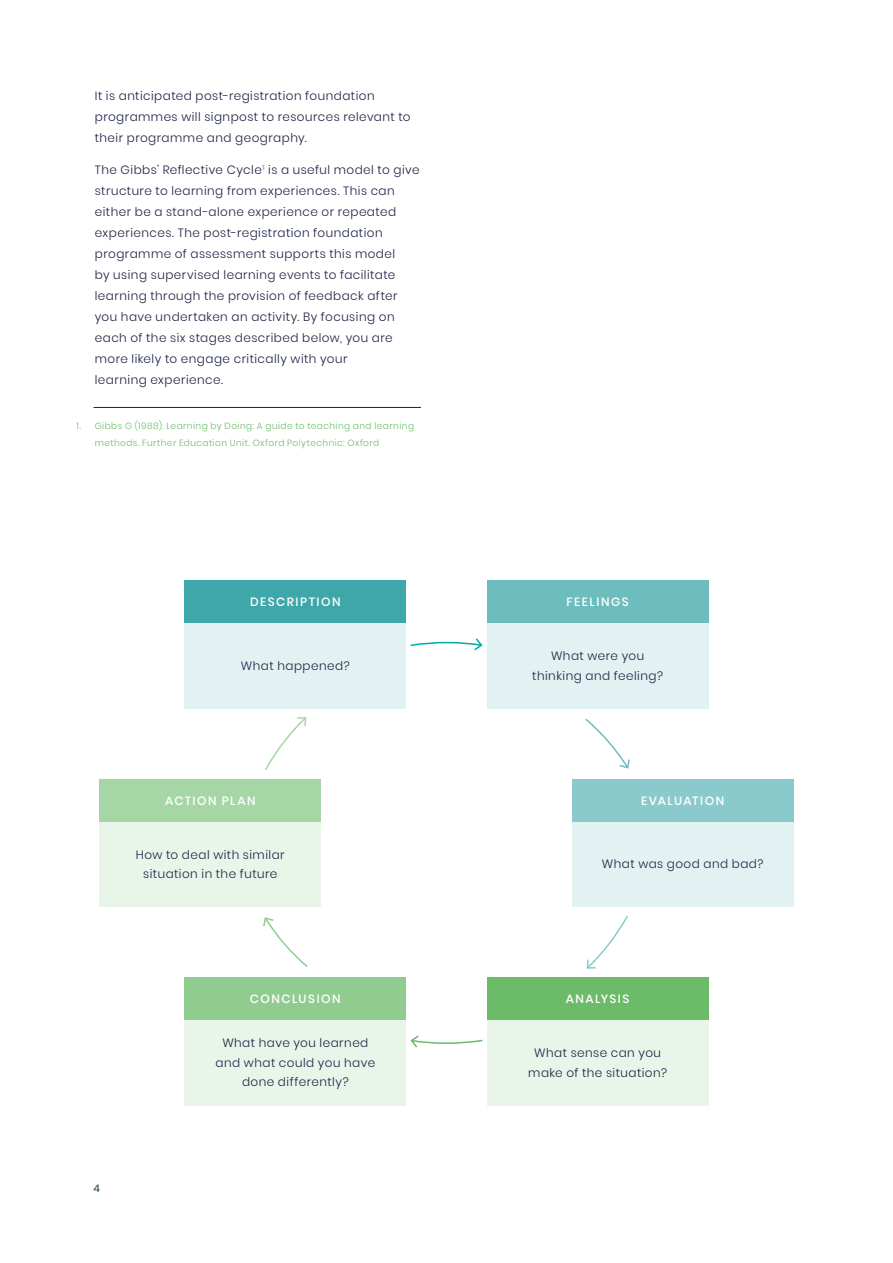
<style>
.page{position:relative;width:893px;height:1263px;background:#fff}
.page>*{position:absolute;margin:0;border:0;box-sizing:border-box;transform-origin:0 0}
.t1{font:300 12px/21px "Poppins";letter-spacing:.04em;color:#1c2244;text-align:center}
.t2{font:500 12px "Poppins";letter-spacing:.12em;color:#fff}
.t3{font:10.5px "Poppins";color:#193e44}
.t4{font:300 9px/16.5px "Poppins";letter-spacing:.05em;color:#6bbb69}
</style>
<div class="page">
<hr style="left:94px;top:407px;width:327px;height:1px;background:#1c2244">
<div style="left:100px;top:822px;width:221px;height:85px;background:#e9f5e9"></div>
<div style="left:100px;top:779px;width:221px;height:43px;background:#a6d6a5"></div>
<div style="left:185px;top:623px;width:221px;height:85px;background:#e2f2f2"></div>
<div style="left:185px;top:581px;width:221px;height:42px;background:#3da7aa"></div>
<div style="left:572px;top:822px;width:221px;height:85px;background:#e2f2f2"></div>
<div style="left:572px;top:779px;width:221px;height:43px;background:#8bcacc"></div>
<div style="left:185px;top:1020px;width:221px;height:85px;background:#e9f5e9"></div>
<div style="left:185px;top:978px;width:221px;height:42px;background:#90cc8f"></div>
<div style="left:487px;top:623px;width:221px;height:85px;background:#e2f2f2"></div>
<div style="left:487px;top:581px;width:221px;height:42px;background:#6dbdbf"></div>
<div style="left:487px;top:1020px;width:221px;height:85px;background:#e9f5e9"></div>
<div style="left:487px;top:978px;width:221px;height:42px;background:#6bbb69"></div>
<svg style="left:410px;top:638px;width:73px;height:13px"></svg>
<svg style="left:410px;top:1035px;width:73px;height:13px"></svg>
<svg style="left:265px;top:717px;width:42px;height:53px"></svg>
<svg style="left:263px;top:917px;width:45px;height:50px"></svg>
<svg style="left:585px;top:718px;width:45px;height:51px"></svg>
<svg style="left:586px;top:915px;width:42px;height:54px"></svg>
<p class="t1" style="left:95px;top:86px;width:317px;text-align:left">It is anticipated post-registration foundation programmes will signpost to resources relevant to their programme and geography.</p>
<p class="t1" style="left:95px;top:159px;width:326px;text-align:left">The Gibbs’ Reflective Cycle<sup>1</sup> is a useful model to give structure to learning from experiences. This can either be a stand-alone experience or repeated experiences. The post-registration foundation programme of assessment supports this model<br>by using supervised learning events to facilitate learning through the provision of feedback after you have undertaken an activity. By focusing on each of the six stages described below, you are more likely to engage critically with your<br>learning experience.</p>
<p class="t4" style="left:95px;top:418px;width:321px;text-indent:-18px">1. Gibbs G (1988). Learning by Doing: A guide to teaching and learning methods. Further Education Unit. Oxford Polytechnic: Oxford</p>
<p class="t2" style="left:250px;top:595px;width:92px">DESCRIPTION</p>
<p class="t1" style="left:241px;top:655px;width:110px">What happened?</p>
<p class="t2" style="left:165px;top:793px;width:92px">ACTION PLAN</p>
<p class="t1" style="left:136px;top:845px;width:150px;line-height:19.5px">How to deal with similar situation in the future</p>
<p class="t2" style="left:250px;top:992px;width:92px">CONCLUSION</p>
<p class="t3" style="left:94px;top:1182px;width:8px">4</p>
<p class="t1" style="left:216px;top:1033px;width:161px;line-height:19.5px">What have you learned and what could you have done differently?</p>
<p class="t2" style="left:567px;top:595px;width:64px">FEELINGS</p>
<p class="t1" style="left:532px;top:646px;width:132px;line-height:19.5px">What were you thinking and feeling?</p>
<p class="t2" style="left:641px;top:793px;width:85px">EVALUATION</p>
<p class="t1" style="left:602px;top:854px;width:163px">What was good and bad?</p>
<p class="t2" style="left:566px;top:992px;width:65px">ANALYSIS</p>
<p class="t1" style="left:528px;top:1043px;width:140px;line-height:19.5px">What sense can you make of the situation?</p>
</div>
